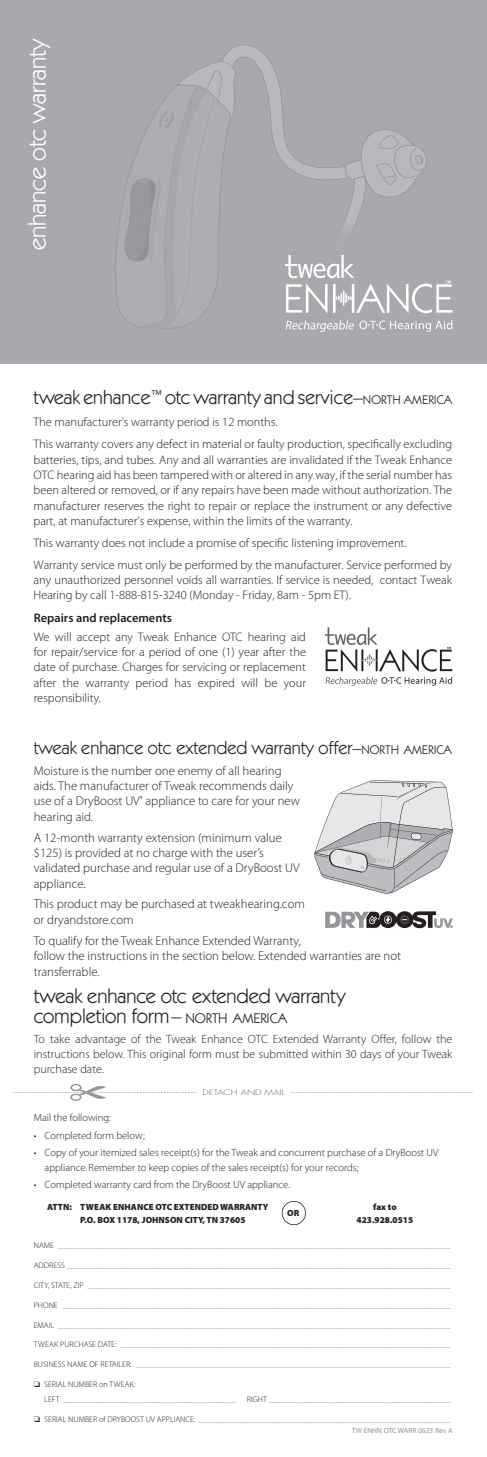
<style>
.page{position:relative;width:487px;height:1457px;background:#fff}
.page>*{position:absolute;margin:0;border:0;box-sizing:border-box;transform-origin:0 0}
.t1{font:24.6px "Itc Kabel";letter-spacing:-.005em;color:#fff}
.t2{font:20.25px/19.5px "Itc Kabel";letter-spacing:-.005em;color:#231f20}
.t3{font:19.5px "Itc Kabel";color:#231f20}
.t4{font:18px "Itc Kabel";color:#231f20}
.t5{font:300 12.75px/15.5px "Myriad Pro";color:#231f20}
.t6{font:300 12.3px/15.3px "Myriad Pro";color:#231f20}
.t7{font:600 12.3px "Myriad Pro";color:#231f20}
.t8{font:300 12px/15px "Myriad Pro";color:#231f20;text-align:justify}
.t9{font:300 10.5px/14.2px "Myriad Pro";color:#231f20}
.t10{font:900 9px "Myriad Pro";color:#231f20}
.t11{font:300 8.25px/15px "Myriad Pro";color:#939598}
.t12{font:7.5px "Myriad Pro";color:#939598}
.t13{font:300 7.2px "Futura";color:#636366;scale:1.35 1}
.s1{font-size:12.6px}
.s2{font-size:14.1px}
.s3{color:#231f20}
</style>
<div class="page">
<div style="left:0;top:0;width:487px;height:363px;background:#a8a9ad"></div>
<svg style="left:14px;top:1084px;width:459px;height:17px"></svg>
<svg style="left:325px;top:911px;width:128px;height:17px"></svg>
<svg style="left:115px;top:45px;width:338px;height:287px"></svg>
<svg style="left:325px;top:627px;width:127px;height:59px"></svg>
<svg style="left:282px;top:1201px;width:24px;height:24px"></svg>
<svg style="left:314px;top:780px;width:139px;height:114px"></svg>
<h1 class="t1" style="left:23px;top:250px;width:214px;rotate:-90deg">enhance otc warranty</h1>
<h3 class="t3" style="left:34px;top:386px;width:420px">tweak enhance<sup>™</sup> otc warranty and service–<span class="s1">NORTH AMERICA</span></h3>
<p class="t6" style="left:34px;top:411px;width:420px;line-height:21.9px">The manufacturer’s warranty period is 12 months.<br>This warranty covers any defect in material or faulty production, specifically excluding</p>
<p class="t6" style="left:34px;top:452px;width:420px;text-align:justify">batteries, tips, and tubes. Any and all warranties are invalidated if the Tweak Enhance OTC hearing aid has been tampered with or altered in any way, if the serial number has been altered or removed, or if any repairs have been made without authorization. The manufacturer reserves the right to repair or replace the instrument or any defective part, at manufacturer’s expense, within the limits of the warranty.</p>
<p class="t6" style="left:34px;top:532px;width:420px;line-height:21.9px">This warranty does not include a promise of specific listening improvement.<br>Warranty service must only be performed by the manufacturer. Service performed by</p>
<p class="t6" style="left:34px;top:572px;width:420px">any unauthorized personnel voids all warranties. If service is needed, contact Tweak<br>Hearing by call 1-888-815-3240 (Monday - Friday, 8am - 5pm ET).</p>
<p class="t7" style="left:34px;top:610px;width:140px">Repairs and replacements</p>
<p class="t6" style="left:34px;top:629px;width:274px;text-align:justify">We will accept any Tweak Enhance OTC hearing aid for repair/service for a period of one (1) year after the date of purchase. Charges for servicing or replacement after the warranty period has expired will be your responsibility.</p>
<h3 class="t4" style="left:34px;top:737px;width:420px">tweak enhance otc extended warranty offer–<span class="s1">NORTH AMERICA</span></h3>
<p class="t5" style="left:34px;top:763px;width:268px">Moisture is the number one enemy of all hearing aids. The manufacturer of Tweak recommends daily use of a DryBoost UV<sup>®</sup> appliance to care for your new hearing aid.</p>
<p class="t5" style="left:34px;top:830px;width:267px">A 12-month warranty extension (minimum value $125) is provided at no charge with the user’s validated purchase and regular use of a DryBoost UV appliance.</p>
<p class="t5" style="left:34px;top:897px;width:273px">This product may be purchased at tweakhearing.com or dryandstore.com</p>
<p class="t5" style="left:34px;top:933px;width:269px">To qualify for the Tweak Enhance Extended Warranty,</p>
<p class="t5" style="left:34px;top:949px;width:369px">follow the instructions in the section below. Extended warranties are not transferrable.</p>
<h2 class="t2" style="left:34px;top:986px;width:313px">tweak enhance otc extended warranty completion form– <span class="s2">NORTH AMERICA</span></h2>
<p class="t8" style="left:34px;top:1032px;width:420px">To take advantage of the Tweak Enhance OTC Extended Warranty Offer, follow the instructions below. This original form must be submitted within 30 days of your Tweak purchase date.</p>
<p class="t13" style="left:202px;top:1088px;width:62px">DETACH AND MAIL</p>
<p class="t9" style="left:34px;top:1111px;width:79px">Mail the following:</p>
<p class="t9" style="left:34px;top:1128px;width:112px">• Completed form below;</p>
<p class="t9" style="left:45px;top:1146px;width:395px;text-indent:-11px">• Copy of your itemized sales receipt(s) for the Tweak and concurrent purchase of a DryBoost UV appliance. Remember to keep copies of the sales receipt(s) for your records;</p>
<p class="t9" style="left:34px;top:1178px;width:258px">• Completed warranty card from the DryBoost UV appliance.</p>
<p class="t10" style="left:47px;top:1201px;width:223px">ATTN: TWEAK ENHANCE OTC EXTENDED WARRANTY</p>
<p class="t10" style="left:287px;top:1207px;width:14px">OR</p>
<p class="t10" style="left:373px;top:1201px;width:25px">fax to</p>
<p class="t10" style="left:80px;top:1214px;width:167px">P.O. BOX 1178, JOHNSON CITY, TN 37605</p>
<p class="t10" style="left:356px;top:1214px;width:58px">423.928.0515</p>
<p class="t11" style="left:34px;top:1238px;width:418px"><span class="s3">NAME</span> _______________________________________________________________________________________________</p>
<p class="t11" style="left:34px;top:1258px;width:418px"><span class="s3">ADDRESS</span> _____________________________________________________________________________________________</p>
<p class="t11" style="left:34px;top:1278px;width:418px"><span class="s3">CITY, STATE, ZIP</span> ________________________________________________________________________________________</p>
<p class="t11" style="left:34px;top:1298px;width:418px"><span class="s3">PHONE</span> ______________________________________________________________________________________________</p>
<p class="t11" style="left:34px;top:1317px;width:418px"><span class="s3">EMAIL</span> _______________________________________________________________________________________________</p>
<p class="t11" style="left:34px;top:1337px;width:418px"><span class="s3">TWEAK PURCHASE DATE:</span> ________________________________________________________________________________</p>
<p class="t11" style="left:34px;top:1357px;width:418px"><span class="s3">BUSINESS NAME OF RETAILER:</span> ____________________________________________________________________________</p>
<p class="t11" style="left:44px;top:1377px;width:193px;text-indent:-11px"><span class="s3">❏ SERIAL NUMBER on TWEAK:<br>LEFT</span> __________________________________________</p>
<p class="t11" style="left:247px;top:1392px;width:205px"><span class="s3">RIGHT</span> ____________________________________________</p>
<p class="t11" style="left:34px;top:1412px;width:418px"><span class="s3">❏ SERIAL NUMBER of DRYBOOST UV APPLIANCE:</span> _____________________________________________________________</p>
<p class="t12" style="left:352px;top:1426px;width:102px">TW ENHN OTC WARR 0623 Rev A</p>
</div>
